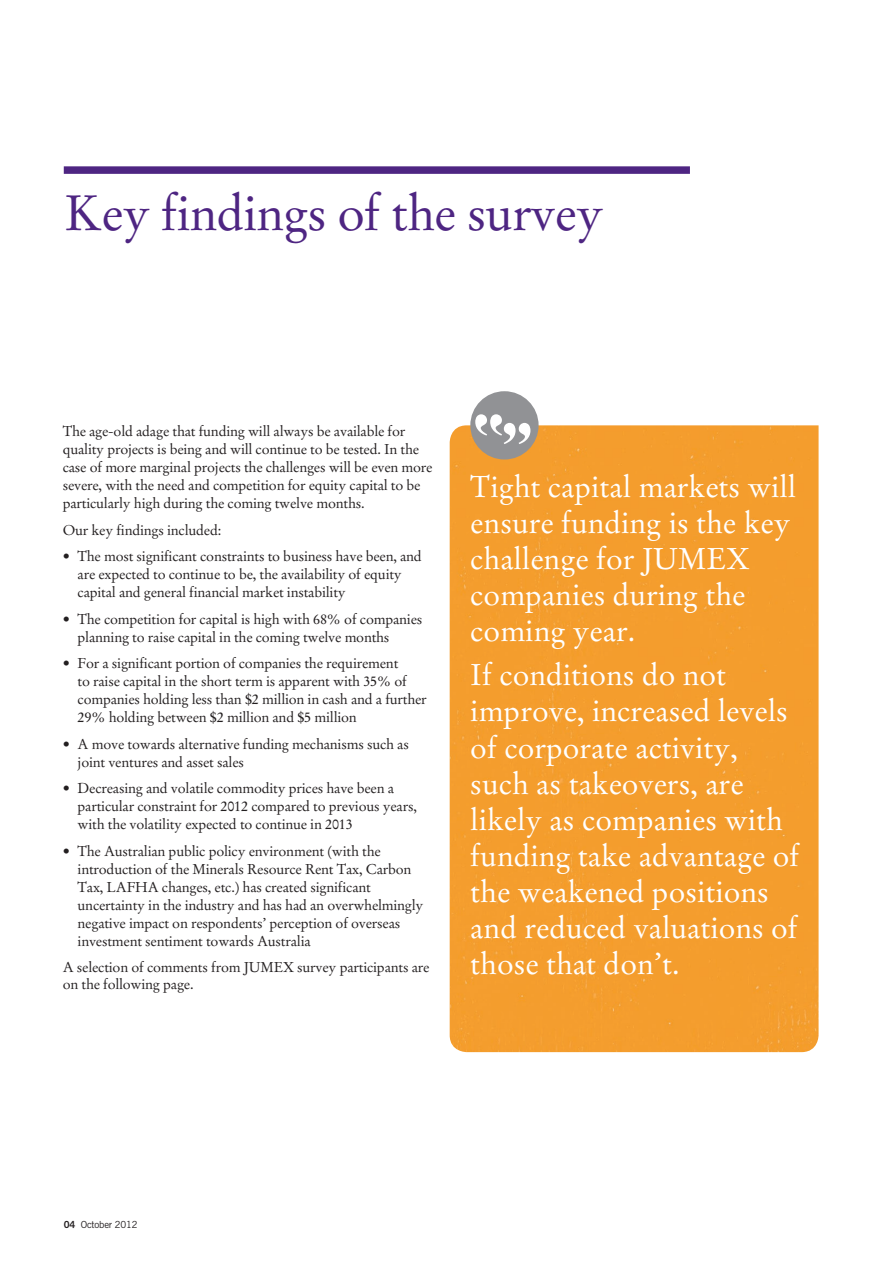
<style>
.page{position:relative;width:893px;height:1263px;background:#fff}
.page>*{position:absolute;margin:0;border:0;box-sizing:border-box;transform-origin:0 0}
.t1{font:49.5px "Stempel Garamond CE";letter-spacing:-.015em;color:#4e2582}
.t2{font:30px/36px "Stempel Garamond CE";color:#fff}
.t3{font:14.25px/18px "Stempel Garamond CE";letter-spacing:-.015em;color:#231f20}
.t4{font:9.75px "News Gothic BT";letter-spacing:-.015em;color:#231f20}
.s1{font-weight:700}
</style>
<div class="page">
<div style="left:64px;top:166px;width:626px;height:8px;background:#4e2582"></div>
<div style="left:450px;top:425px;width:369px;height:627px;background:#f49d2d"></div>
<div style="left:470px;top:391px;width:69px;height:68px;background:#919295;border-radius:50%"></div>
<svg style="left:475px;top:414px;width:55px;height:30px"></svg>
<h1 class="t1" style="left:64px;top:182px;width:541px">Key findings of the survey</h1>
<p class="t3" style="left:63px;top:422px;width:371px">The age-old adage that funding will always be available for quality projects is being and will continue to be tested. In the case of more marginal projects the challenges will be even more severe, with the need and competition for equity capital to be particularly high during the coming twelve months.</p>
<p class="t3" style="left:63px;top:521px;width:160px">Our key findings included:</p>
<p class="t3" style="left:78px;top:547px;width:346px;text-indent:-15px">• The most significant constraints to business have been, and are expected to continue to be, the availability of equity capital and general financial market instability</p>
<p class="t3" style="left:78px;top:610px;width:346px;text-indent:-15px">• The competition for capital is high with 68% of companies planning to raise capital in the coming twelve months</p>
<p class="t3" style="left:78px;top:654px;width:351px;text-indent:-15px">• For a significant portion of companies the requirement<br>to raise capital in the short term is apparent with 35% of companies holding less than $2 million in cash and a further 29% holding between $2 million and $5 million</p>
<p class="t3" style="left:78px;top:735px;width:333px;text-indent:-15px">• A move towards alternative funding mechanisms such as joint ventures and asset sales</p>
<p class="t3" style="left:78px;top:779px;width:341px;text-indent:-15px">• Decreasing and volatile commodity prices have been a particular constraint for 2012 compared to previous years, with the volatility expected to continue in 2013</p>
<p class="t3" style="left:78px;top:842px;width:347px;text-indent:-15px">• The Australian public policy environment (with the introduction of the Minerals Resource Rent Tax, Carbon Tax, LAFHA changes, etc.) has created significant uncertainty in the industry and has had an overwhelmingly negative impact on respondents’ perception of overseas investment sentiment towards Australia</p>
<p class="t3" style="left:63px;top:958px;width:368px;line-height:17.1px">A selection of comments from JUMEX survey participants are on the following page.</p>
<h2 class="t2" style="left:470px;top:468px;width:327px">Tight capital markets will ensure funding is the key challenge for JUMEX companies during the coming year.</h2>
<h2 class="t2" style="left:470px;top:657px;width:331px">If conditions do not improve, increased levels of corporate activity, such as takeovers, are likely as companies with funding take advantage of the weakened positions and reduced valuations of those that don’t.</h2>
<p class="t4" style="left:64px;top:1219px;width:75px"><span class="s1">04</span> October 2012</p>
</div>
